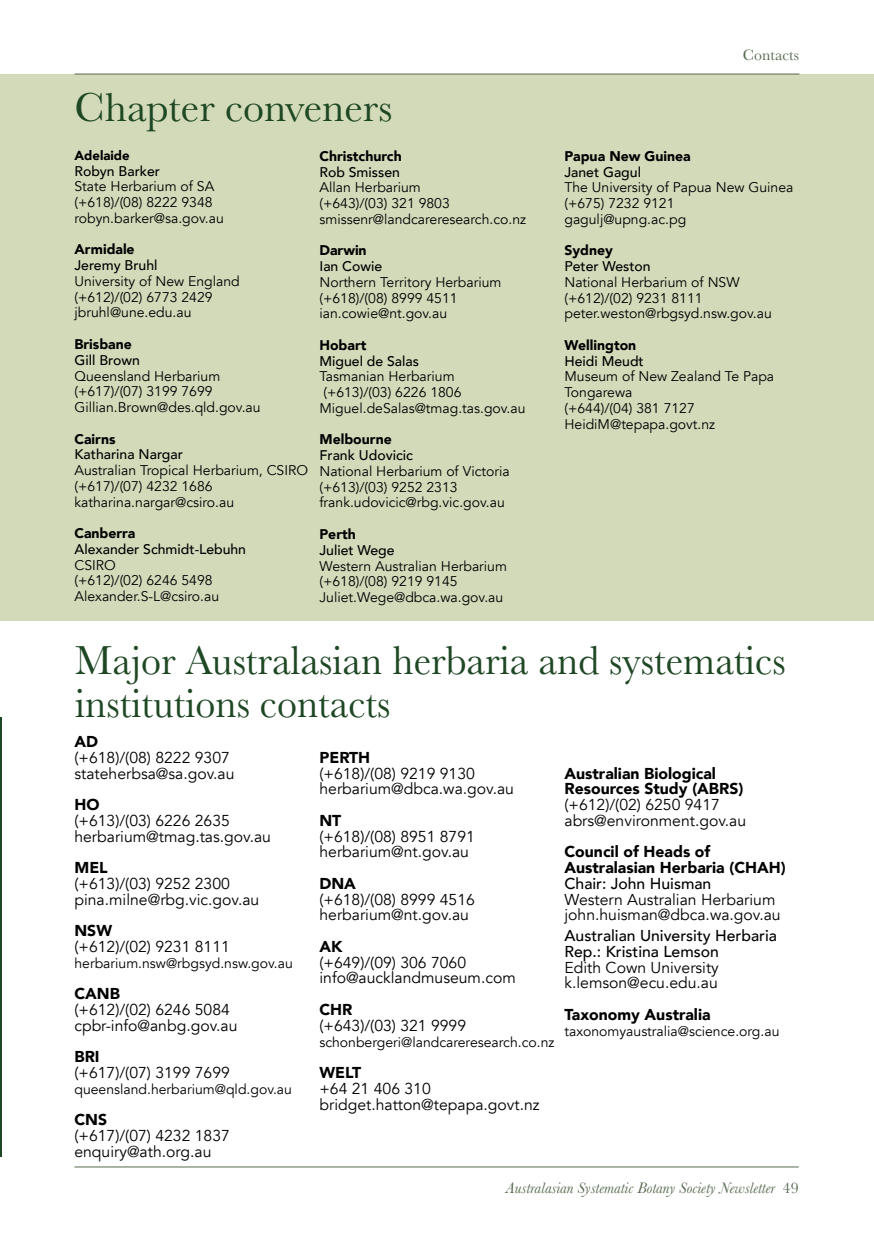
<style>
.page{position:relative;width:874px;height:1241px;background:#fff}
.page>*{position:absolute;margin:0;border:0;box-sizing:border-box;transform-origin:0 0}
.t1{font:42px/43.8px "Baskerville";color:#1e4723;scale:.95 1}
.t2{font:42px "Baskerville";color:#1e4723}
.t3{font:15.75px/15.8px "Avenir";color:#000}
.t4{font:900 15.75px/15.8px "Avenir";color:#000}
.t5{font:500 15.75px/15.8px "Avenir";color:#000}
.t6{font:italic 15.75px "Baskerville";color:#55694e}
.t7{font:15.75px "Baskerville";color:#55694e}
.t8{font:14px/15.8px "Avenir";color:#000}
.t9{font:500 14px "Avenir";color:#000}
.t10{font:900 14px "Avenir";color:#000}
.t11{font:900 13.12px "Avenir";color:#000}
.s1{font-style:normal}
</style>
<div class="page">
<hr style="left:0;top:717px;width:2px;height:439px;background:#1e4723">
<div style="left:0;top:74px;width:873px;height:546px;background:#d3daba"></div>
<hr style="left:74px;top:74px;width:725px;height:1px;background:#55694e">
<hr style="left:74px;top:1166px;width:724px;height:1px;background:#55694e">
<h1 class="t2" style="left:74px;top:81px;width:319px">Chapter conveners</h1>
<p class="t11" style="left:74px;top:144px;width:57px">Adelaide</p>
<p class="t9" style="left:74px;top:159px;width:87px">Robyn Barker</p>
<p class="t8" style="left:74px;top:179px;width:151px">State Herbarium of SA (+618)/(08) 8222 9348 robyn.barker@sa.gov.au</p>
<p class="t10" style="left:74px;top:237px;width:62px">Armidale</p>
<p class="t9" style="left:74px;top:253px;width:84px">Jeremy Bruhl</p>
<p class="t8" style="left:74px;top:273px;width:167px">University of New England (+612)/(02) 6773 2429 jbruhl@une.edu.au</p>
<p class="t10" style="left:74px;top:332px;width:59px">Brisbane</p>
<p class="t9" style="left:74px;top:348px;width:67px">Gill Brown</p>
<p class="t8" style="left:74px;top:368px;width:187px">Queensland Herbarium (+617)/(07) 3199 7699<br>Gillian.Brown@des.qld.gov.au</p>
<p class="t10" style="left:74px;top:426px;width:43px">Cairns</p>
<p class="t9" style="left:74px;top:442px;width:110px">Katharina Nargar</p>
<p class="t8" style="left:74px;top:462px;width:235px">Australian Tropical Herbarium, CSIRO (+617)/(07) 4232 1686 katharina.nargar@csiro.au</p>
<p class="t10" style="left:74px;top:521px;width:62px">Canberra</p>
<p class="t9" style="left:74px;top:537px;width:173px">Alexander Schmidt-Lebuhn</p>
<p class="t8" style="left:74px;top:557px;width:146px">CSIRO<br>(+612)/(02) 6246 5498<br>Alexander.S-L@csiro.au</p>
<p class="t10" style="left:319px;top:144px;width:84px">Christchurch</p>
<p class="t9" style="left:319px;top:159px;width:82px">Rob Smissen</p>
<p class="t8" style="left:319px;top:180px;width:208px">Allan Herbarium<br>(+643)/(03) 321 9803 smissenr@landcareresearch.co.nz</p>
<p class="t10" style="left:319px;top:238px;width:49px">Darwin</p>
<p class="t9" style="left:319px;top:254px;width:64px">Ian Cowie</p>
<p class="t8" style="left:319px;top:274px;width:183px">Northern Territory Herbarium (+618)/(08) 8999 4511 ian.cowie@nt.gov.au</p>
<p class="t10" style="left:319px;top:333px;width:48px">Hobart</p>
<p class="t9" style="left:319px;top:348px;width:101px">Miguel de Salas</p>
<p class="t8" style="left:319px;top:369px;width:207px">Tasmanian Herbarium (+613)/(03) 6226 1806<br>Miguel.deSalas@tmag.tas.gov.au</p>
<p class="t10" style="left:319px;top:427px;width:74px">Melbourne</p>
<p class="t9" style="left:319px;top:443px;width:95px">Frank Udovicic</p>
<p class="t8" style="left:319px;top:463px;width:192px">National Herbarium of Victoria (+613)/(03) 9252 2313 frank.udovicic@rbg.vic.gov.au</p>
<p class="t10" style="left:319px;top:522px;width:38px">Perth</p>
<p class="t9" style="left:319px;top:537px;width:77px">Juliet Wege</p>
<p class="t8" style="left:319px;top:558px;width:189px">Western Australian Herbarium (+618)/(08) 9219 9145<br>Juliet.Wege@dbca.wa.gov.au</p>
<p class="t7" style="left:742px;top:45px;width:58px">Contacts</p>
<p class="t10" style="left:564px;top:144px;width:128px">Papua New Guinea</p>
<p class="t9" style="left:564px;top:159px;width:78px">Janet Gagul</p>
<p class="t8" style="left:564px;top:180px;width:230px">The University of Papua New Guinea (+675) 7232 9121 gagulj@upng.ac.pg</p>
<p class="t10" style="left:564px;top:238px;width:50px">Sydney</p>
<p class="t9" style="left:564px;top:254px;width:88px">Peter Weston</p>
<p class="t8" style="left:564px;top:274px;width:209px">National Herbarium of NSW (+612)/(02) 9231 8111 peter.weston@rbgsyd.nsw.gov.au</p>
<p class="t10" style="left:564px;top:333px;width:73px">Wellington</p>
<p class="t9" style="left:564px;top:348px;width:81px">Heidi Meudt</p>
<p class="t8" style="left:564px;top:369px;width:211px">Museum of New Zealand Te Papa<br>Tongarewa<br>(+644)/(04) 381 7127<br>HeidiM@tepapa.govt.nz</p>
<h1 class="t1" style="left:75px;top:638px;width:748px">Major Australasian herbaria and systematics institutions contacts</h1>
<p class="t4" style="left:74px;top:733px;width:25px">AD</p>
<p class="t3" style="left:74px;top:749px;width:161px">(+618)/(08) 8222 9307 stateherbsa@sa.gov.au</p>
<p class="t4" style="left:74px;top:796px;width:27px">HO</p>
<p class="t3" style="left:74px;top:812px;width:198px">(+613)/(03) 6226 2635 herbarium@tmag.tas.gov.au</p>
<p class="t4" style="left:74px;top:859px;width:35px">MEL</p>
<p class="t3" style="left:74px;top:875px;width:186px">(+613)/(03) 9252 2300 pina.milne@rbg.vic.gov.au</p>
<p class="t4" style="left:74px;top:922px;width:39px">NSW</p>
<p class="t3" style="left:74px;top:938px;width:157px">(+612)/(02) 9231 8111</p>
<p class="t8" style="left:74px;top:955px;width:220px">herbarium.nsw@rbgsyd.nsw.gov.au</p>
<p class="t4" style="left:74px;top:985px;width:47px">CANB</p>
<p class="t3" style="left:74px;top:1001px;width:164px">(+612)/(02) 6246 5084 cpbr-info@anbg.gov.au</p>
<p class="t4" style="left:74px;top:1048px;width:27px">BRI</p>
<p class="t3" style="left:74px;top:1064px;width:157px">(+617)/(07) 3199 7699</p>
<p class="t8" style="left:74px;top:1081px;width:219px">queensland.herbarium@qld.gov.au</p>
<p class="t4" style="left:74px;top:1111px;width:34px">CNS</p>
<p class="t3" style="left:74px;top:1127px;width:157px">(+617)/(07) 4232 1837 enquiry@ath.org.au</p>
<p class="t4" style="left:319px;top:749px;width:52px">PERTH</p>
<p class="t3" style="left:319px;top:765px;width:196px">(+618)/(08) 9219 9130 herbarium@dbca.wa.gov.au</p>
<p class="t4" style="left:319px;top:812px;width:23px">NT</p>
<p class="t3" style="left:319px;top:828px;width:157px">(+618)/(08) 8951 8791 herbarium@nt.gov.au</p>
<p class="t4" style="left:319px;top:875px;width:38px">DNA</p>
<p class="t3" style="left:319px;top:891px;width:157px">(+618)/(08) 8999 4516 herbarium@nt.gov.au</p>
<p class="t4" style="left:319px;top:938px;width:25px">AK</p>
<p class="t3" style="left:319px;top:954px;width:198px">(+649)/(09) 306 7060 info@aucklandmuseum.com</p>
<p class="t4" style="left:319px;top:1001px;width:34px">CHR</p>
<p class="t3" style="left:319px;top:1017px;width:148px">(+643)/(03) 321 9999</p>
<p class="t8" style="left:319px;top:1033px;width:236px">schonbergeri@landcareresearch.co.nz</p>
<p class="t4" style="left:319px;top:1064px;width:43px">WELT</p>
<p class="t3" style="left:319px;top:1080px;width:221px">+64 21 406 310 bridget.hatton@tepapa.govt.nz</p>
<p class="t4" style="left:564px;top:764px;width:180px">Australian Biological<br>Resources Study (ABRS)</p>
<p class="t3" style="left:564px;top:797px;width:183px">(+612)/(02) 6250 9417 abrs@environment.gov.au</p>
<p class="t4" style="left:564px;top:843px;width:223px">Council of Heads of<br>Australasian Herbaria (CHAH)</p>
<p class="t5" style="left:564px;top:874px;width:148px">Chair: John Huisman</p>
<p class="t3" style="left:564px;top:891px;width:217px">Western Australian Herbarium john.huisman@dbca.wa.gov.au</p>
<p class="t5" style="left:564px;top:926px;width:214px">Australian University Herbaria<br>Rep.: Kristina Lemson</p>
<p class="t3" style="left:564px;top:959px;width:156px">Edith Cown University k.lemson@ecu.edu.au</p>
<p class="t4" style="left:564px;top:1006px;width:147px">Taxonomy Australia</p>
<p class="t8" style="left:564px;top:1023px;width:216px">taxonomyaustralia@science.org.au</p>
<p class="t6" style="left:505px;top:1176px;width:294px">Australasian Systematic Botany Society Newsletter <span class="s1">49</span></p>
</div>
